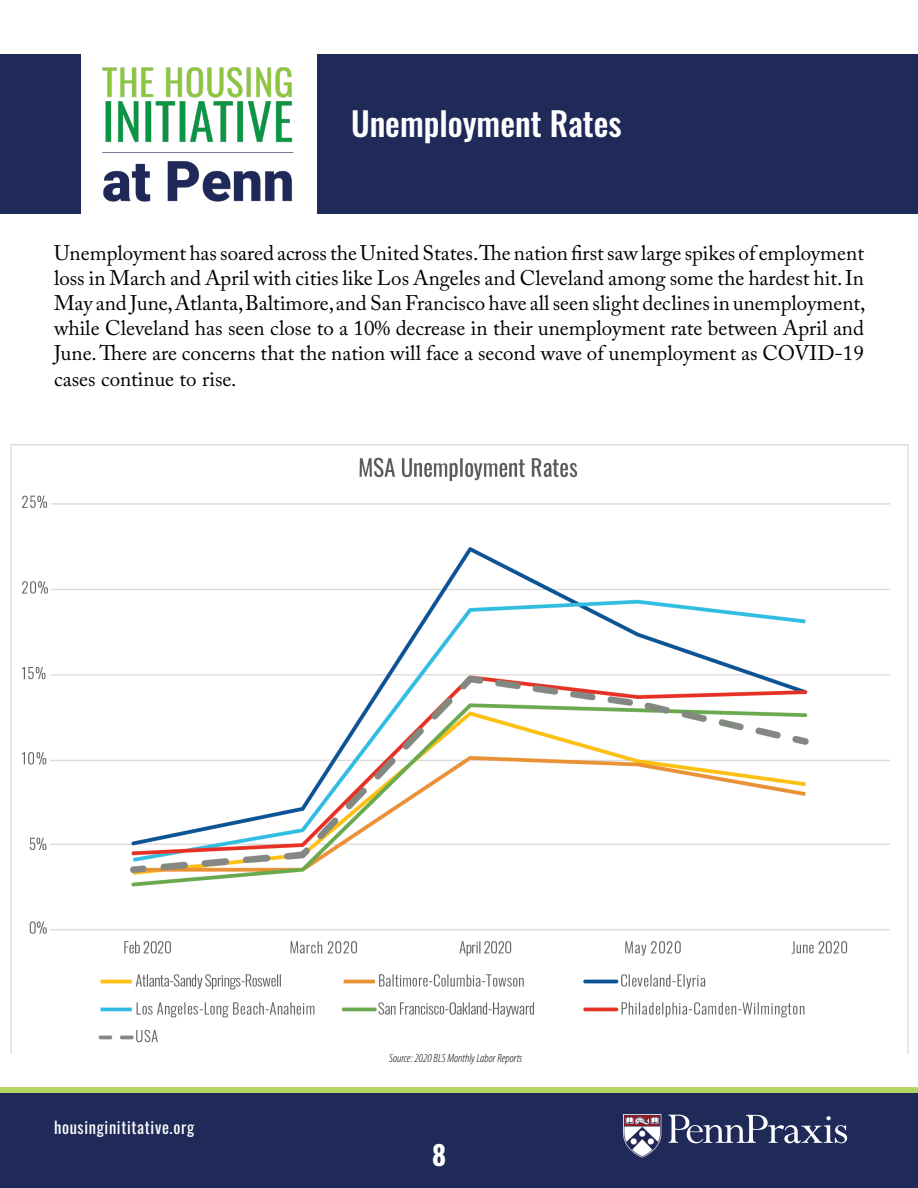
<style>
.page{position:relative;width:918px;height:1188px;background:#fff}
.page>*{position:absolute;margin:0;border:0;box-sizing:border-box;transform-origin:0 0}
.t1{font:500 33px "Oswald";color:#fff}
.t2{font:700 27px "Oswald";color:#fff}
.t3{font:21px/25.2px "Adobe Caslon Pro";color:#000;text-align:justify}
.t4{font:16.5px "Oswald";letter-spacing:.04em;color:#fff}
.t5{font:italic 300 condensed 12px "Myriad Pro";color:#000}
</style>
<div class="page">
<div style="left:318px;top:54px;width:600px;height:160px;background:#1f2a59"></div>
<div style="left:0;top:54px;width:81px;height:160px;background:#1f2a59"></div>
<div style="left:0;top:1087px;width:918px;height:6px;background:#b4d564"></div>
<div style="left:0;top:1093px;width:918px;height:95px;background:#1f2a59"></div>
<img style="left:102px;top:67px;width:192px;height:135px">
<svg style="left:668px;top:1115px;width:179px;height:29px"></svg>
<img style="left:623px;top:1115px;width:39px;height:43px">
<img style="left:11px;top:444px;width:897px;height:609px">
<h1 class="t1" style="left:351px;top:106px;width:272px">Unemployment Rates</h1>
<p class="t3" style="left:54px;top:240px;width:813px">Unemployment has soared across the United States. The nation first saw large spikes of employment loss in March and April with cities like Los Angeles and Cleveland among some the hardest hit. In May and June, Atlanta, Baltimore, and San Francisco have all seen slight declines in unemployment, while Cleveland has seen close to a 10% decrease in their unemployment rate between April and June. There are concerns that the nation will face a second wave of unemployment as COVID-19 cases continue to rise.</p>
<p class="t4" style="left:54px;top:1113px;width:142px">housinginititative.org</p>
<p class="t5" style="left:389px;top:1051px;width:135px">Source: 2020 BLS Monthly Labor Reports</p>
<p class="t2" style="left:432px;top:1141px;width:16px">8</p>
</div>
